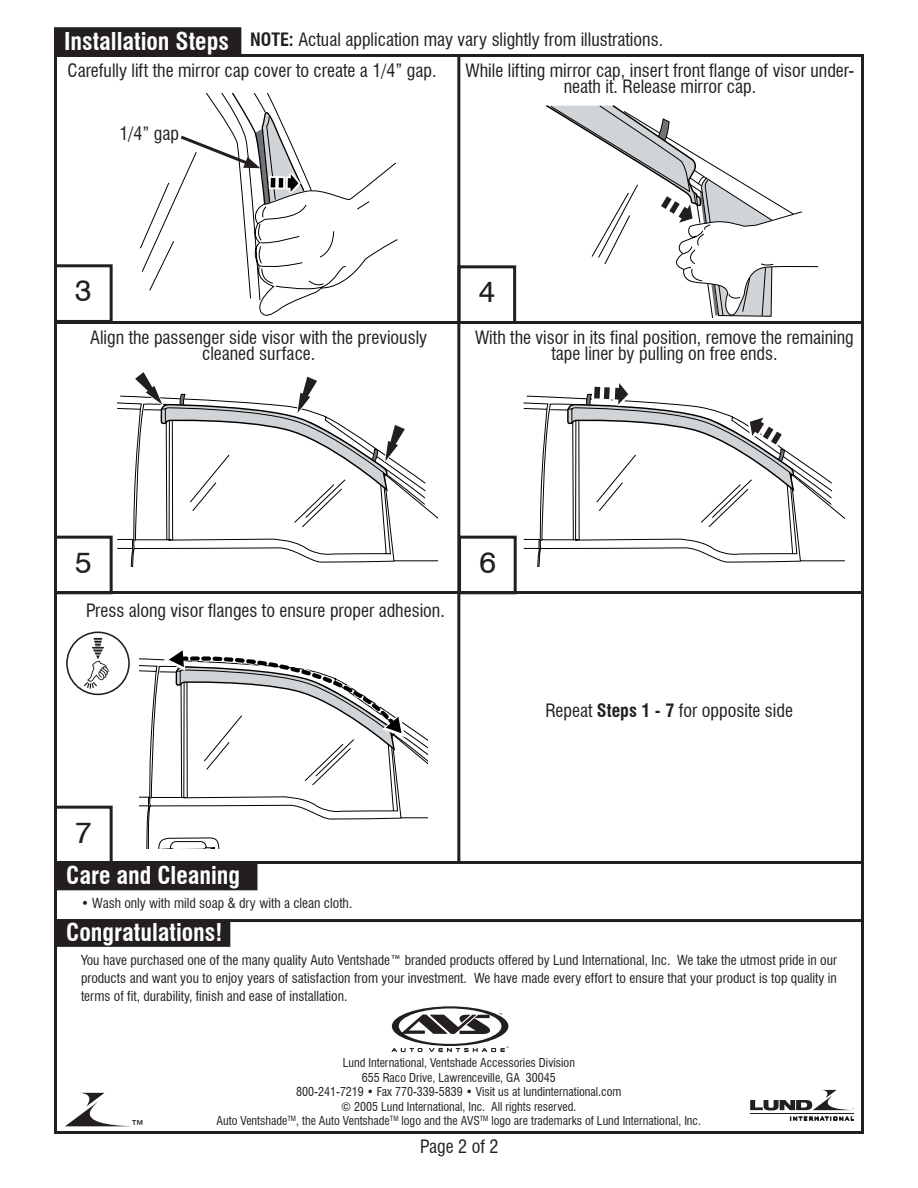
<style>
.page{position:relative;width:918px;height:1188px;background:#fff}
.page>*{position:absolute;margin:0;border:0;box-sizing:border-box;transform-origin:0 0}
.t1{font:30px "Swiss 721 BT";color:#231f20}
.t2{font:700 condensed 24px "Swiss 721 BT";color:#fff}
.t3{font:condensed 18px/16.5px "Swiss 721 BT";color:#231f20;text-align:center}
.t4{font:condensed 13.5px/18px "Swiss 721 BT";color:#231f20;text-align:justify}
.t5{font:condensed 12px/14.4px "Swiss 721 BT";color:#231f20;text-align:center}
.s1{font-weight:700;font-size:24px;color:#fff}
.s2{font-weight:700}
</style>
<div class="page">
<svg style="left:524px;top:395px;width:309px;height:172px"></svg>
<div style="left:55px;top:28px;width:186px;height:26px;background:#231f20"></div>
<div style="left:54px;top:27px;width:187px;height:28px;border:2px solid #231f20"></div>
<div style="left:54px;top:264px;width:59px;height:59px;border:3px solid #231f20"></div>
<div style="left:458px;top:265px;width:58px;height:59px;border:3px solid #231f20"></div>
<hr style="left:54px;top:591px;width:810px;height:3px;background:#231f20">
<hr style="left:54px;top:321px;width:810px;height:3px;background:#231f20">
<hr style="left:457px;top:54px;width:3px;height:807px;background:#231f20">
<div style="left:54px;top:536px;width:59px;height:58px;border:3px solid #231f20"></div>
<svg style="left:566px;top:383px;width:278px;height:178px"></svg>
<div style="left:66px;top:632px;width:64px;height:63px;border:2px solid #231f20;border-radius:50%"></div>
<svg style="left:84px;top:638px;width:25px;height:51px"></svg>
<div style="left:458px;top:536px;width:59px;height:58px;border:3px solid #231f20"></div>
<svg style="left:140px;top:162px;width:257px;height:154px"></svg>
<svg style="left:177px;top:93px;width:135px;height:113px"></svg>
<svg style="left:546px;top:105px;width:272px;height:213px"></svg>
<svg style="left:117px;top:395px;width:309px;height:172px"></svg>
<svg style="left:134px;top:372px;width:304px;height:189px"></svg>
<hr style="left:54px;top:861px;width:810px;height:3px;background:#231f20">
<div style="left:54px;top:806px;width:59px;height:58px;border:3px solid #231f20"></div>
<svg style="left:140px;top:658px;width:288px;height:191px"></svg>
<svg style="left:163px;top:650px;width:265px;height:168px"></svg>
<div style="left:55px;top:864px;width:202px;height:26px;background:#231f20"></div>
<hr style="left:54px;top:919px;width:810px;height:3px;background:#231f20">
<div style="left:55px;top:920px;width:175px;height:26px;background:#231f20"></div>
<div style="left:54px;top:919px;width:176px;height:28px;border:2px solid #231f20"></div>
<svg style="left:65px;top:1093px;width:60px;height:33px"></svg>
<hr style="left:750px;top:1113px;width:104px;height:1px;background:#231f20">
<svg style="left:790px;top:1116px;width:64px;height:4px"></svg>
<svg style="left:750px;top:1090px;width:104px;height:20px"></svg>
<svg style="left:392px;top:1006px;width:117px;height:46px"></svg>
<p class="t3" style="left:64px;top:31px;width:601px"><span class="s1">Installation Steps</span> <span class="s2">NOTE:</span> Actual application may vary slightly from illustrations.</p>
<p class="t3" style="left:68px;top:62px;width:370px">Carefully lift the mirror cap cover to create a 1/4” gap.</p>
<p class="t3" style="left:119px;top:125px;width:61px">1/4” gap</p>
<p class="t3" style="left:466px;top:62px;width:390px">While lifting mirror cap, insert front flange of visor under&shy;neath it. Release mirror cap.</p>
<h1 class="t1" style="left:75px;top:272px;width:18px">3</h1>
<h1 class="t1" style="left:479px;top:273px;width:18px">4</h1>
<p class="t3" style="left:90px;top:329px;width:339px">Align the passenger side visor with the previously cleaned surface.</p>
<p class="t3" style="left:475px;top:329px;width:380px">With the visor in its final position, remove the remaining tape liner by pulling on free ends.</p>
<h1 class="t1" style="left:75px;top:544px;width:18px">5</h1>
<p class="t3" style="left:86px;top:602px;width:360px">Press along visor flanges to ensure proper adhesion.</p>
<h1 class="t1" style="left:479px;top:544px;width:18px">6</h1>
<p class="t3" style="left:545px;top:702px;width:249px">Repeat <span class="s2">Steps 1 - 7</span> for opposite side</p>
<h1 class="t1" style="left:75px;top:814px;width:18px">7</h1>
<h2 class="t2" style="left:66px;top:861px;width:176px">Care and Cleaning</h2>
<p class="t4" style="left:81px;top:894px;width:273px">• Wash only with mild soap &amp; dry with a clean cloth.</p>
<h2 class="t2" style="left:66px;top:918px;width:158px">Congratulations!</h2>
<p class="t4" style="left:81px;top:951px;width:757px">You have purchased one of the many quality Auto Ventshade™ branded products offered by Lund International, Inc. We take the utmost pride in our products and want you to enjoy years of satisfaction from your investment. We have made every effort to ensure that your product is top quality in terms of fit, durability, finish and ease of installation.</p>
<p class="t3" style="left:130px;top:1118px;width:16px">™</p>
<p class="t5" style="left:296px;top:1056px;width:327px">Lund International, Ventshade Accessories Division<br>655 Raco Drive, Lawrenceville, GA 30045<br>800-241-7219 • Fax 770-339-5839 • Visit us at lundinternational.com</p>
<p class="t5" style="left:217px;top:1099px;width:486px">© 2005 Lund International, Inc. All rights reserved.<br>Auto Ventshade<sup>TM</sup>, the Auto Ventshade<sup>TM</sup> logo and the AVS<sup>TM</sup> logo are trademarks of Lund International, Inc.</p>
<p class="t3" style="left:420px;top:1138px;width:80px">Page 2 of 2</p>
</div>
